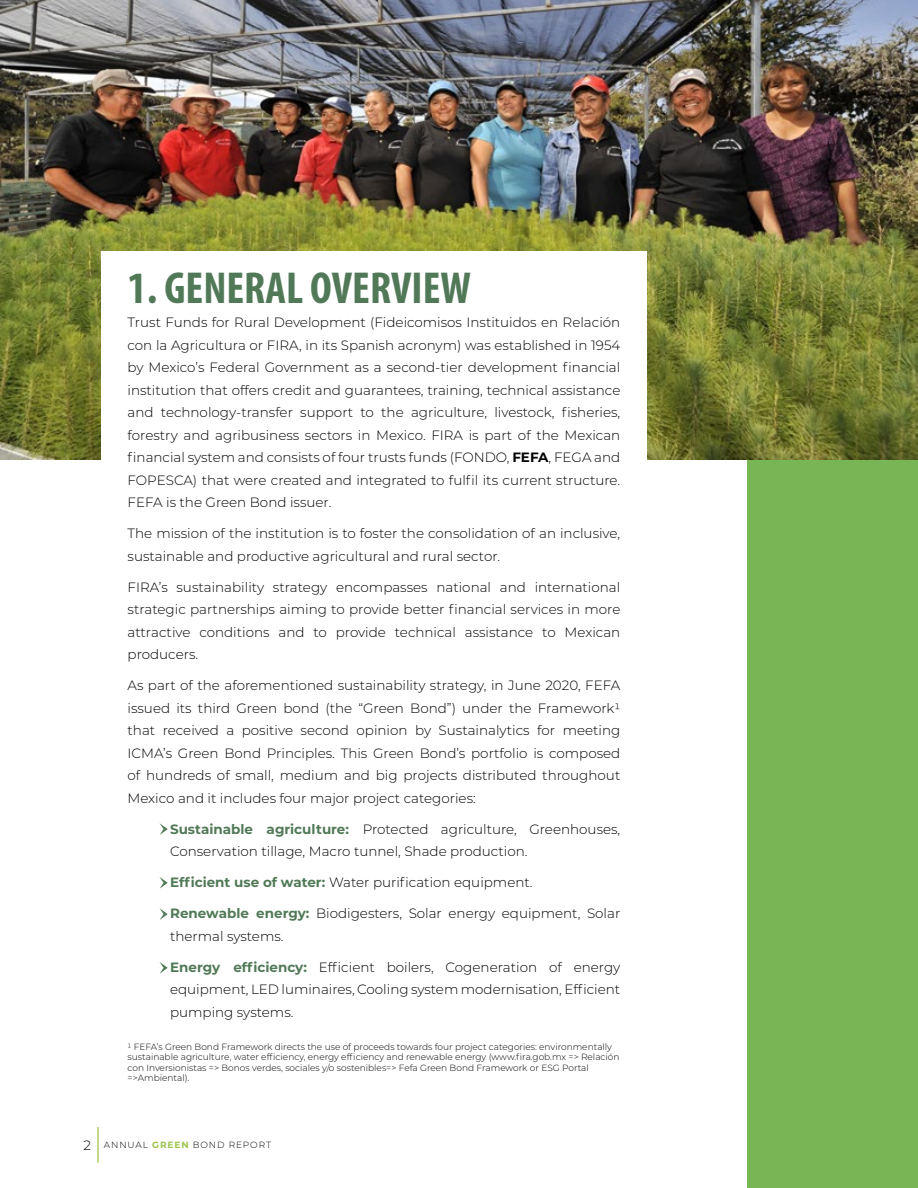
<style>
.page{position:relative;width:918px;height:1188px;background:#fff}
.page>*{position:absolute;margin:0;border:0;box-sizing:border-box;transform-origin:0 0}
.TEXTO{font:700 condensed 45px "Myriad Pro";color:#517957}
.TEXTO-2{font:300 13.5px/22.5px "Montserrat";color:#000;text-align:justify}
.TEXTO-3{font:300 9px/10.5px "Montserrat";color:#000}
.TEXTO-4{font:300 9px "Montserrat";letter-spacing:.1em;color:#000}
.s1{font-weight:700}
.s2{font-weight:700;color:#517957}
.s3{font-size:13.5px}
.s4{font-weight:700;color:#9ec44d}
</style>
<div class="page">
<hr style="left:97px;top:1127px;width:2px;height:36px;background:#9ec44d">
<div style="left:748px;top:448px;width:170px;height:740px;background:#78b554"></div>
<img style="left:0;top:0;width:918px;height:459px">
<div style="left:101px;top:251px;width:546px;height:835px;background:#fff"></div>
<svg style="left:159px;top:823px;width:9px;height:12px"></svg>
<svg style="left:159px;top:877px;width:9px;height:12px"></svg>
<svg style="left:159px;top:908px;width:9px;height:12px"></svg>
<svg style="left:159px;top:962px;width:9px;height:12px"></svg>
<p class="TEXTO" style="left:128px;top:259px;width:345px">1. GENERAL OVERVIEW</p>
<p class="TEXTO-2" style="left:128px;top:311px;width:494px">Trust Funds for Rural Development (Fideicomisos Instituidos en Relación con la Agricultura or FIRA, in its Spanish acronym) was established in 1954 by Mexico’s Federal Government as a second-tier development financial institution that offers credit and guarantees, training, technical assistance and technology-transfer support to the agriculture, livestock, fisheries, forestry and agribusiness sectors in Mexico. FIRA is part of the Mexican financial system and consists of four trusts funds (FONDO, <span class="s1">FEFA</span>, FEGA and FOPESCA) that were created and integrated to fulfil its current structure.<br>FEFA is the Green Bond issuer.</p>
<p class="TEXTO-2" style="left:128px;top:522px;width:494px">The mission of the institution is to foster the consolidation of an inclusive, sustainable and productive agricultural and rural sector.</p>
<p class="TEXTO-2" style="left:128px;top:575px;width:494px">FIRA’s sustainability strategy encompasses national and international strategic partnerships aiming to provide better financial services in more attractive conditions and to provide technical assistance to Mexican producers.</p>
<p class="TEXTO-2" style="left:128px;top:674px;width:494px">As part of the aforementioned sustainability strategy, in June 2020, FEFA issued its third Green bond (the “Green Bond”) under the Framework1 that received a positive second opinion by Sustainalytics for meeting ICMA’s Green Bond Principles. This Green Bond’s portfolio is composed of hundreds of small, medium and big projects distributed throughout Mexico and it includes four major project categories:</p>
<p class="TEXTO-2" style="left:170px;top:817px;width:452px"><span class="s2">Sustainable agriculture:</span> Protected agriculture, Greenhouses,<br>Conservation tillage, Macro tunnel, Shade production.</p>
<p class="TEXTO-2" style="left:170px;top:871px;width:364px"><span class="s2">Efficient use of water:</span> Water purification equipment.</p>
<p class="TEXTO-2" style="left:170px;top:902px;width:452px"><span class="s2">Renewable energy:</span> Biodigesters, Solar energy equipment, Solar thermal systems.</p>
<p class="TEXTO-2" style="left:170px;top:955px;width:452px"><span class="s2">Energy efficiency:</span> Efficient boilers, Cogeneration of energy equipment, LED luminaires, Cooling system modernisation, Efficient pumping systems.</p>
<p class="TEXTO-3" style="left:128px;top:1041px;width:494px">1 FEFA’s Green Bond Framework directs the use of proceeds towards four project categories: environmentally sustainable agriculture, water efficiency, energy efficiency and renewable energy (www.fira.gob.mx =&gt; Relación con Inversionistas =&gt; Bonos verdes, sociales y/o sostenibles=&gt; Fefa Green Bond Framework or ESG Portal =&gt;Ambiental).</p>
<p class="TEXTO-4" style="left:83px;top:1139px;width:189px"><span class="s3">2</span> ANNUAL <span class="s4">GREEN</span> BOND REPORT</p>
</div>
